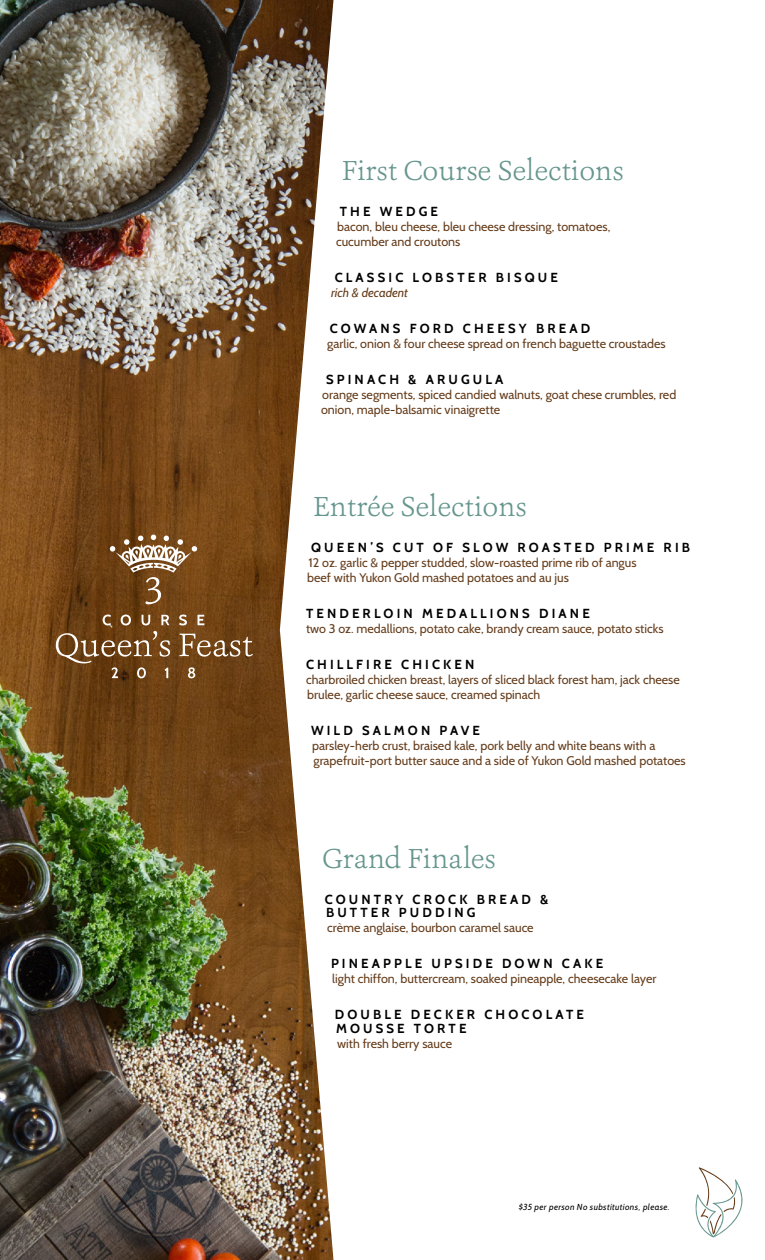
<style>
.page{position:relative;width:765px;height:1260px;background:#fff}
.page>*{position:absolute;margin:0;border:0;box-sizing:border-box;transform-origin:0 0}
.t1{font:300 28.75px "Ashbury";color:#66968e}
.t2{font:700 13.12px "Cabin";letter-spacing:.24em;color:#000}
.t3{font:12.5px/15px "Cabin";color:#643b19}
.t4{font:italic 12.5px "Cabin";color:#643b19}
.t5{font:italic 8.75px "Cabin";letter-spacing:.04em;color:#000}
</style>
<div class="page">
<img style="left:0;top:0;width:333px;height:1260px">
<svg style="left:56px;top:631px;width:197px;height:47px;background:#7f5830"></svg>
<svg style="left:103px;top:615px;width:101px;height:10px"></svg>
<svg style="left:110px;top:535px;width:87px;height:69px;background:#8b663f"></svg>
<svg style="left:696px;top:1167px;width:46px;height:71px"></svg>
<p class="t1" style="left:342px;top:152px;width:283px">First Course Selections</p>
<p class="t2" style="left:340px;top:203px;width:100px">THE WEDGE</p>
<p class="t3" style="left:337px;top:219px;width:275px">bacon, bleu cheese, bleu cheese dressing, tomatoes,</p>
<p class="t3" style="left:336px;top:234px;width:126px">cucumber and croutons</p>
<p class="t2" style="left:335px;top:269px;width:225px">CLASSIC LOBSTER BISQUE</p>
<p class="t4" style="left:331px;top:285px;width:79px">rich &amp; decadent</p>
<p class="t2" style="left:330px;top:320px;width:262px">COWANS FORD CHEESY BREAD</p>
<p class="t3" style="left:327px;top:336px;width:340px">garlic, onion &amp; four cheese spread on french baguette croustades</p>
<p class="t2" style="left:326px;top:371px;width:179px">SPINACH &amp; ARUGULA</p>
<p class="t3" style="left:321px;top:387px;width:357px">orange segments, spiced candied walnuts, goat chese crumbles, red onion, maple-balsamic vinaigrette</p>
<p class="t1" style="left:314px;top:488px;width:215px">Entrée Selections</p>
<p class="t2" style="left:311px;top:540px;width:381px">QUEEN’S CUT OF SLOW ROASTED PRIME RIB</p>
<p class="t3" style="left:309px;top:555px;width:330px">12 oz. garlic &amp; pepper studded, slow-roasted prime rib of angus</p>
<p class="t3" style="left:307px;top:570px;width:263px">beef with Yukon Gold mashed potatoes and au jus</p>
<p class="t2" style="left:306px;top:606px;width:285px">TENDERLOIN MEDALLIONS DIANE</p>
<p class="t3" style="left:306px;top:621px;width:359px">two 3 oz. medallions, potato cake, brandy cream sauce, potato sticks</p>
<p class="t2" style="left:306px;top:657px;width:170px">CHILLFIRE CHICKEN</p>
<p class="t3" style="left:306px;top:672px;width:375px">charbroiled chicken breast, layers of sliced black forest ham, jack cheese brulee, garlic cheese sauce, creamed spinach</p>
<p class="t2" style="left:311px;top:723px;width:171px">WILD SALMON PAVE</p>
<p class="t3" style="left:312px;top:738px;width:375px">parsley-herb crust, braised kale, pork belly and white beans with a grapefruit-port butter sauce and a side of Yukon Gold mashed potatoes</p>
<p class="t1" style="left:322px;top:840px;width:175px">Grand Finales</p>
<p class="t2" style="left:325px;top:891px;width:225px">COUNTRY CROCK BREAD &amp;</p>
<p class="t2" style="left:326px;top:905px;width:151px">BUTTER PUDDING</p>
<p class="t3" style="left:327px;top:920px;width:208px">crème anglaise, bourbon caramel sauce</p>
<p class="t2" style="left:331px;top:956px;width:274px">PINEAPPLE UPSIDE DOWN CAKE</p>
<p class="t3" style="left:332px;top:971px;width:326px">light chiffon, buttercream, soaked pineapple, cheesecake layer</p>
<p class="t2" style="left:335px;top:1007px;width:251px">DOUBLE DECKER CHOCOLATE</p>
<p class="t2" style="left:336px;top:1020px;width:132px">MOUSSE TORTE</p>
<p class="t3" style="left:337px;top:1036px;width:116px">with fresh berry sauce</p>
<p class="t5" style="left:519px;top:1202px;width:152px">$35 per person No substitutions, please.</p>
</div>
